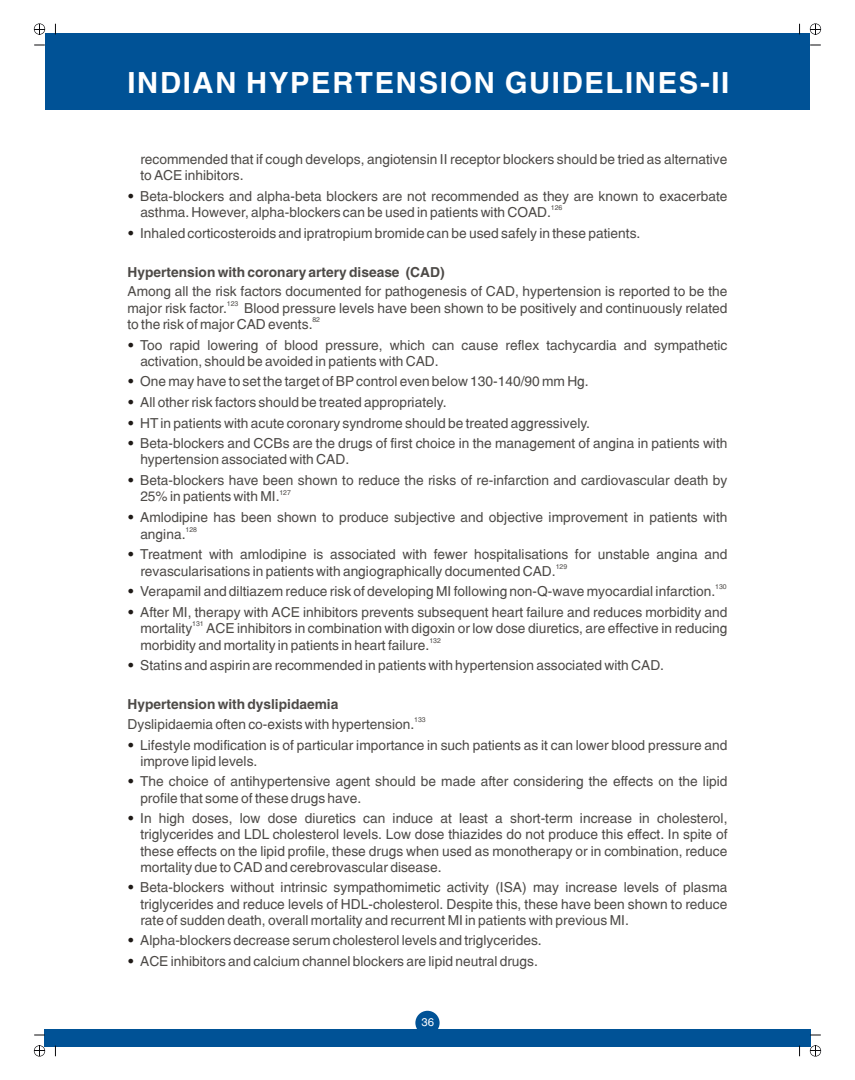
<style>
.page{position:relative;width:855px;height:1080px;background:#fff}
.page>*{position:absolute;margin:0;border:0;box-sizing:border-box;transform-origin:0 0}
.t1{font:700 29.12px "Switzerland";letter-spacing:.06em;color:#fff}
.t2{font:13.75px/16.2px "Switzerland";color:#4d4a47}
.t3{font:700 13.75px "Switzerland";color:#4d4a47}
.t4{font:11.25px "Switzerland";color:#fff}
.t5{font:6.88px "Switzerland";color:#4d4a47}
.s1{font-weight:900;color:#1f1a17}
</style>
<div class="page">
<div style="left:45px;top:33px;width:765px;height:76px;background:#005296"></div>
<div style="left:44px;top:1029px;width:767px;height:18px;background:#005296"></div>
<svg style="left:34px;top:1045px;width:11px;height:12px"></svg>
<svg style="left:810px;top:1045px;width:11px;height:12px"></svg>
<svg style="left:810px;top:23px;width:11px;height:12px"></svg>
<svg style="left:34px;top:23px;width:11px;height:12px"></svg>
<div style="left:415px;top:1011px;width:25px;height:24px;background:#005296;border-radius:50%"></div>
<h1 class="t1" style="left:128px;top:65px;width:603px">INDIAN HYPERTENSION GUIDELINES-II</h1>
<p class="t2" style="left:140px;top:153px;width:589px">recommended that if cough develops, angiotensin II receptor blockers should be tried as alternative to ACE inhibitors.</p>
<p class="t2" style="left:128px;top:189px;width:601px"><span class="s1">•</span> Beta-blockers and alpha-beta blockers are not recommended as they are known to exacerbate</p>
<p class="t5" style="left:551px;top:204px;width:13px">126</p>
<p class="t2" style="left:140px;top:206px;width:412px">asthma. However, alpha-blockers can be used in patients with COAD.</p>
<p class="t2" style="left:128px;top:226px;width:514px"><span class="s1">•</span> Inhaled corticosteroids and ipratropium bromide can be used safely in these patients.</p>
<p class="t3" style="left:128px;top:264px;width:319px">Hypertension with coronary artery disease (CAD)</p>
<p class="t2" style="left:128px;top:285px;width:601px">Among all the risk factors documented for pathogenesis of CAD, hypertension is reported to be the</p>
<p class="t5" style="left:227px;top:299px;width:13px">123</p>
<p class="t2" style="left:128px;top:301px;width:101px">major risk factor.</p>
<p class="t2" style="left:244px;top:301px;width:485px">Blood pressure levels have been shown to be positively and continuously related</p>
<p class="t5" style="left:312px;top:316px;width:9px">82</p>
<p class="t2" style="left:128px;top:318px;width:186px">to the risk of major CAD events.</p>
<p class="t2" style="left:140px;top:339px;width:589px;text-indent:-13px"><span class="s1">•</span> Too rapid lowering of blood pressure, which can cause reflex tachycardia and sympathetic activation, should be avoided in patients with CAD.</p>
<p class="t2" style="left:128px;top:375px;width:463px"><span class="s1">•</span> One may have to set the target of BP control even below 130-140/90 mm Hg.</p>
<p class="t2" style="left:128px;top:396px;width:321px"><span class="s1">•</span> All other risk factors should be treated appropriately.</p>
<p class="t2" style="left:128px;top:416px;width:464px"><span class="s1">•</span> HT in patients with acute coronary syndrome should be treated aggressively.</p>
<p class="t2" style="left:140px;top:437px;width:589px;text-indent:-13px"><span class="s1">•</span> Beta-blockers and CCBs are the drugs of first choice in the management of angina in patients with hypertension associated with CAD.</p>
<p class="t2" style="left:128px;top:474px;width:601px"><span class="s1">•</span> Beta-blockers have been shown to reduce the risks of re-infarction and cardiovascular death by</p>
<p class="t5" style="left:279px;top:488px;width:13px">127</p>
<p class="t2" style="left:140px;top:490px;width:141px">25% in patients with MI.</p>
<p class="t2" style="left:128px;top:511px;width:601px"><span class="s1">•</span> Amlodipine has been shown to produce subjective and objective improvement in patients with</p>
<p class="t5" style="left:186px;top:525px;width:13px">128</p>
<p class="t2" style="left:140px;top:527px;width:47px">angina.</p>
<p class="t2" style="left:128px;top:548px;width:601px"><span class="s1">•</span> Treatment with amlodipine is associated with fewer hospitalisations for unstable angina and</p>
<p class="t5" style="left:556px;top:562px;width:13px">129</p>
<p class="t2" style="left:140px;top:564px;width:417px">revascularisations in patients with angiographically documented CAD.</p>
<p class="t5" style="left:715px;top:583px;width:13px">130</p>
<p class="t2" style="left:128px;top:585px;width:589px"><span class="s1">•</span> Verapamil and diltiazem reduce risk of developing MI following non-Q-wave myocardial infarction.</p>
<p class="t2" style="left:128px;top:605px;width:601px"><span class="s1">•</span> After MI, therapy with ACE inhibitors prevents subsequent heart failure and reduces morbidity and</p>
<p class="t5" style="left:192px;top:620px;width:13px">131</p>
<p class="t2" style="left:140px;top:622px;width:589px">mortality ACE inhibitors in combination with digoxin or low dose diuretics, are effective in reducing</p>
<p class="t5" style="left:429px;top:636px;width:13px">132</p>
<p class="t2" style="left:140px;top:639px;width:291px">morbidity and mortality in patients in heart failure.</p>
<p class="t2" style="left:128px;top:659px;width:538px"><span class="s1">•</span> Statins and aspirin are recommended in patients with hypertension associated with CAD.</p>
<p class="t3" style="left:128px;top:696px;width:212px">Hypertension with dyslipidaemia</p>
<p class="t5" style="left:414px;top:716px;width:13px">133</p>
<p class="t2" style="left:128px;top:718px;width:288px">Dyslipidaemia often co-exists with hypertension.</p>
<p class="t2" style="left:140px;top:739px;width:589px;text-indent:-13px"><span class="s1">•</span> Lifestyle modification is of particular importance in such patients as it can lower blood pressure and improve lipid levels.</p>
<p class="t2" style="left:140px;top:775px;width:589px;text-indent:-13px"><span class="s1">•</span> The choice of antihypertensive agent should be made after considering the effects on the lipid profile that some of these drugs have.</p>
<p class="t2" style="left:140px;top:812px;width:589px;text-align:justify;text-indent:-13px"><span class="s1">•</span> In high doses, low dose diuretics can induce at least a short-term increase in cholesterol, triglycerides and LDL cholesterol levels. Low dose thiazides do not produce this effect. In spite of these effects on the lipid profile, these drugs when used as monotherapy or in combination, reduce mortality due to CAD and cerebrovascular disease.</p>
<p class="t2" style="left:140px;top:881px;width:589px;text-align:justify;text-indent:-13px"><span class="s1">•</span> Beta-blockers without intrinsic sympathomimetic activity (ISA) may increase levels of plasma triglycerides and reduce levels of HDL-cholesterol. Despite this, these have been shown to reduce rate of sudden death, overall mortality and recurrent MI in patients with previous MI.</p>
<p class="t2" style="left:128px;top:934px;width:416px"><span class="s1">•</span> Alpha-blockers decrease serum cholesterol levels and triglycerides.</p>
<p class="t2" style="left:128px;top:955px;width:412px"><span class="s1">•</span> ACE inhibitors and calcium channel blockers are lipid neutral drugs.</p>
<p class="t4" style="left:421px;top:1016px;width:14px">36</p>
</div>
